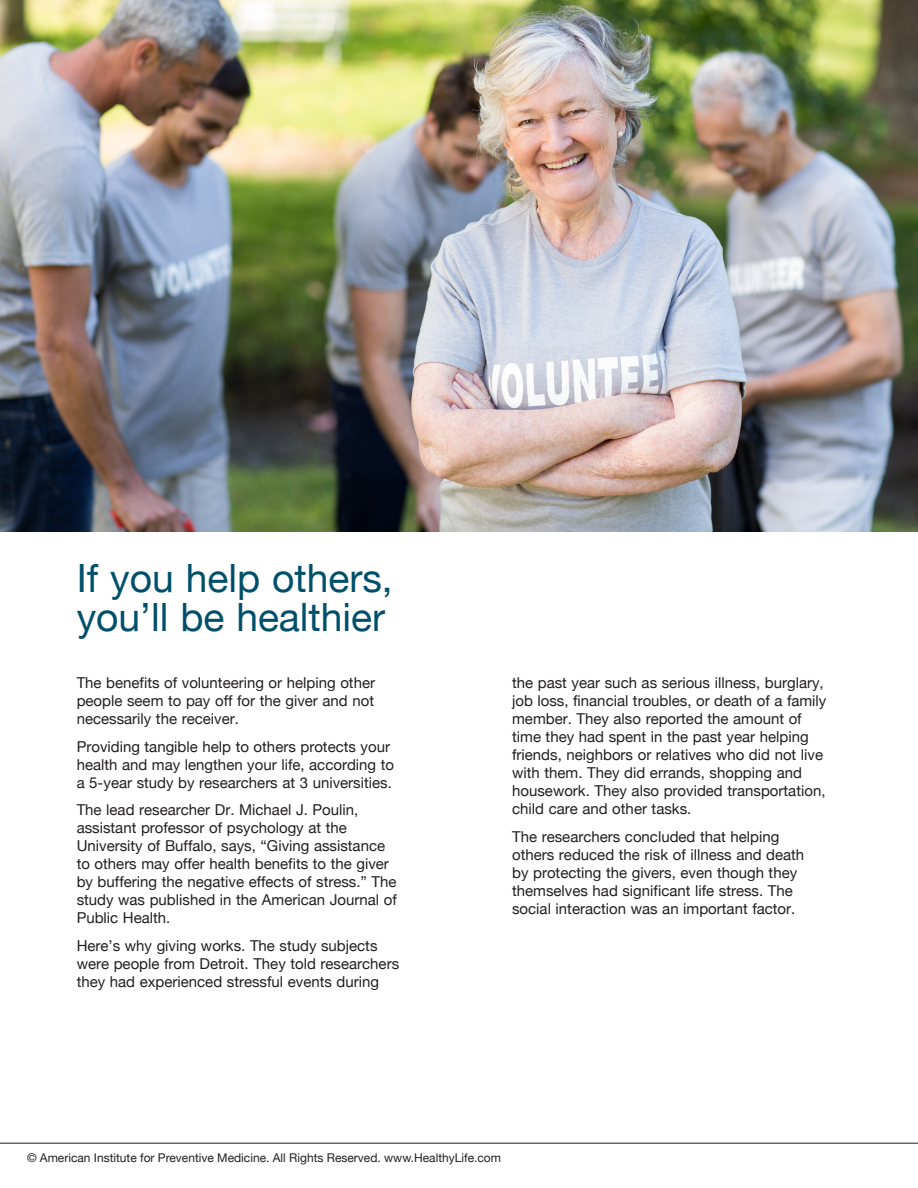
<style>
.page{position:relative;width:918px;height:1188px;background:#fff}
.page>*{position:absolute;margin:0;border:0;box-sizing:border-box;transform-origin:0 0}
._1_heading{font:39px/39px "Helvetica Neue";color:#004f6a}
.t1{font:15px/18px "Helvetica Neue";color:#231f20}
.t2{font:12px "Helvetica Neue";color:#231f20}
</style>
<div class="page">
<img style="left:0;top:1px;width:918px;height:531px">
<hr style="left:0;top:0;width:918px;height:1px;background:#e6e7e9">
<hr style="left:0;top:1143px;width:918px;height:1px;background:#231f20">
<p class="_1_heading" style="left:77px;top:559px;width:318px">If you help others, you’ll be healthier</p>
<p class="t1" style="left:77px;top:673px;width:300px;text-align:justify">The benefits of volunteering or helping other people seem to pay off for the giver and not necessarily the receiver.</p>
<p class="t1" style="left:77px;top:737px;width:319px">Providing tangible help to others protects your health and may lengthen your life, according to a 5-year study by researchers at 3 universities.</p>
<p class="t1" style="left:77px;top:801px;width:322px">The lead researcher Dr. Michael J. Poulin, assistant professor of psychology at the University of Buffalo, says, “Giving assistance to others may offer health benefits to the giver by buffering the negative effects of stress.” The study was published in the American Journal of Public Health.</p>
<p class="t1" style="left:77px;top:937px;width:324px">Here’s why giving works. The study subjects were people from Detroit. They told researchers they had experienced stressful events during</p>
<p class="t1" style="left:512px;top:673px;width:316px">the past year such as serious illness, burglary, job loss, financial troubles, or death of a family member. They also reported the amount of time they had spent in the past year helping friends, neighbors or relatives who did not live with them. They did errands, shopping and housework. They also provided transportation, child care and other tasks.</p>
<p class="t1" style="left:512px;top:827px;width:294px">The researchers concluded that helping others reduced the risk of illness and death by protecting the givers, even though they themselves had significant life stress. The social interaction was an important factor.</p>
<p class="t2" style="left:27px;top:1150px;width:476px">© American Institute for Preventive Medicine. All Rights Reserved. www.HealthyLife.com</p>
</div>
